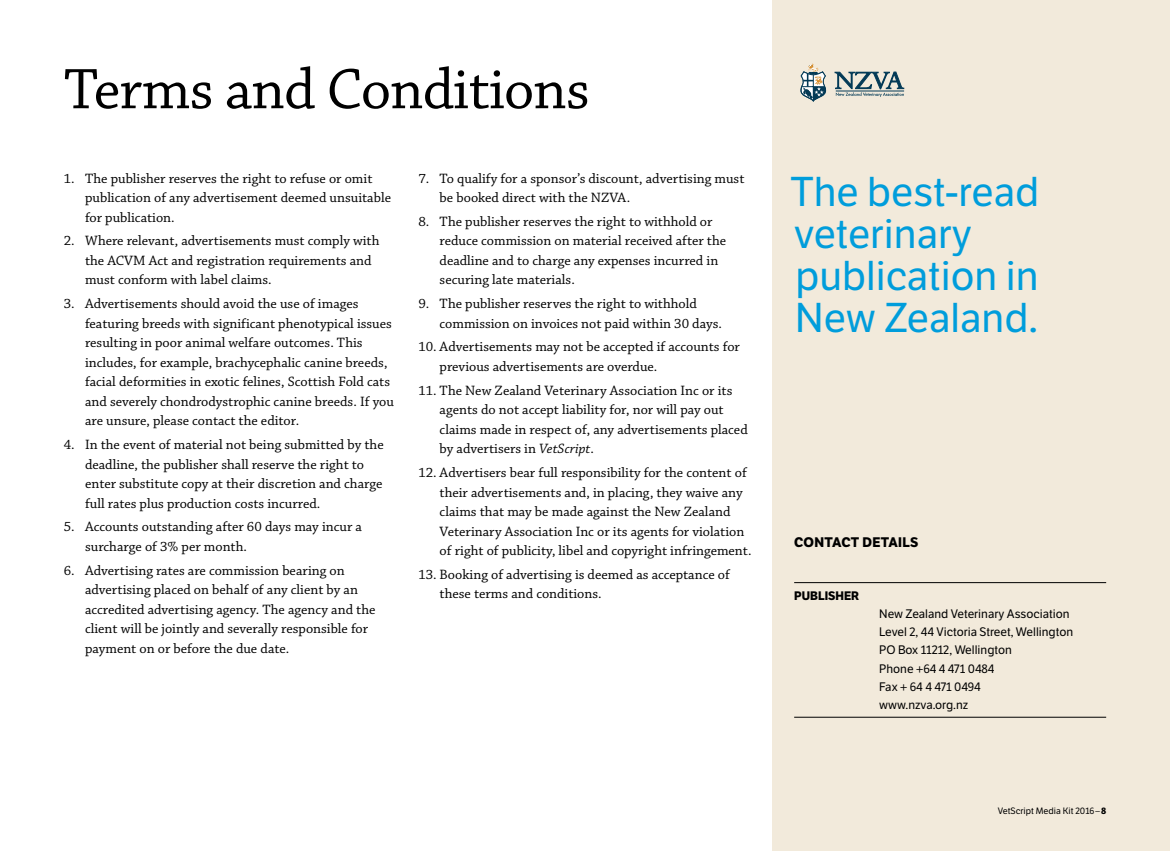
<style>
.page{position:relative;width:1170px;height:851px;background:#fff}
.page>*{position:absolute;margin:0;border:0;box-sizing:border-box;transform-origin:0 0}
.head_1{font:60px "Chaparral Pro";letter-spacing:-.015em;color:#000}
.body{font:40.5px/42px "LFT Etica";color:#009ddb}
.t1{font:14.25px/19.5px "Chaparral Pro";color:#000}
.subhead_1{font:700 13.5px "LFT Etica";letter-spacing:.025em;color:#000}
.t2{font:12px/18px "LFT Etica";color:#000}
.t3{font:700 12px "LFT Etica";color:#000}
.caption___author{font:9px "LFT Etica";color:#000}
.s1{font-style:italic}
.s2{font-weight:700}
</style>
<div class="page">
<div style="left:772px;top:0;width:397px;height:850px;background:#f2eadb"></div>
<hr style="left:794px;top:582px;width:312px;height:1px;background:#000">
<hr style="left:794px;top:716px;width:312px;height:1px;background:#000">
<svg style="left:834px;top:72px;width:69px;height:25px"></svg>
<hr style="left:835px;top:91px;width:69px;height:1px;background:#033a56">
<svg style="left:800px;top:64px;width:25px;height:38px"></svg>
<p class="head_1" style="left:64px;top:56px;width:527px">Terms and Conditions</p>
<p class="t1" style="left:85px;top:169px;width:307px;text-indent:-21px">1. The publisher reserves the right to refuse or omit publication of any advertisement deemed unsuitable for publication.</p>
<p class="t1" style="left:85px;top:232px;width:296px;text-indent:-21px">2. Where relevant, advertisements must comply with the ACVM Act and registration requirements and must conform with label claims.</p>
<p class="t1" style="left:85px;top:294px;width:310px;text-indent:-21px">3. Advertisements should avoid the use of images featuring breeds with significant phenotypical issues resulting in poor animal welfare outcomes. This includes, for example, brachycephalic canine breeds, facial deformities in exotic felines, Scottish Fold cats and severely chondrodystrophic canine breeds. If you are unsure, please contact the editor.</p>
<p class="t1" style="left:85px;top:435px;width:300px;text-indent:-21px">4. In the event of material not being submitted by the deadline, the publisher shall reserve the right to enter substitute copy at their discretion and charge full rates plus production costs incurred.</p>
<p class="t1" style="left:85px;top:517px;width:278px;text-indent:-21px">5. Accounts outstanding after 60 days may incur a surcharge of 3% per month.</p>
<p class="t1" style="left:85px;top:561px;width:292px;text-indent:-21px">6. Advertising rates are commission bearing on advertising placed on behalf of any client by an accredited advertising agency. The agency and the client will be jointly and severally responsible for payment on or before the due date.</p>
<p class="t1" style="left:439px;top:169px;width:306px;text-indent:-21px">7. To qualify for a sponsor’s discount, advertising must be booked direct with the NZVA.</p>
<p class="t1" style="left:439px;top:212px;width:288px;text-indent:-21px">8. The publisher reserves the right to withhold or reduce commission on material received after the deadline and to charge any expenses incurred in securing late materials.</p>
<p class="t1" style="left:439px;top:294px;width:284px;text-indent:-21px">9. The publisher reserves the right to withhold commission on invoices not paid within 30 days.</p>
<p class="t1" style="left:439px;top:338px;width:302px;text-indent:-21px">10. Advertisements may not be accepted if accounts for previous advertisements are overdue.</p>
<p class="t1" style="left:439px;top:381px;width:309px;text-indent:-21px">11. The New Zealand Veterinary Association Inc or its agents do not accept liability for, nor will pay out claims made in respect of, any advertisements placed by advertisers in <span class="s1">VetScript</span>.</p>
<p class="t1" style="left:439px;top:463px;width:313px;text-indent:-21px">12. Advertisers bear full responsibility for the content of their advertisements and, in placing, they waive any claims that may be made against the New Zealand Veterinary Association Inc or its agents for violation of right of publicity, libel and copyright infringement.</p>
<p class="t1" style="left:439px;top:565px;width:292px;text-indent:-21px">13. Booking of advertising is deemed as acceptance of these terms and conditions.</p>
<p class="body" style="left:790px;top:172px;width:250px">The best-read veterinary publication in<br>New Zealand.</p>
<p class="subhead_1" style="left:794px;top:534px;width:126px">CONTACT DETAILS</p>
<p class="t3" style="left:794px;top:588px;width:67px">PUBLISHER</p>
<p class="t2" style="left:879px;top:605px;width:195px">New Zealand Veterinary Association<br>Level 2, 44 Victoria Street, Wellington<br>PO Box 11212, Wellington<br>Phone +64 4 471 0484<br>Fax + 64 4 471 0494<br>www.nzva.org.nz</p>
<p class="caption___author" style="left:997px;top:805px;width:110px">VetScript Media Kit 2016–<span class="s2">8</span></p>
</div>
